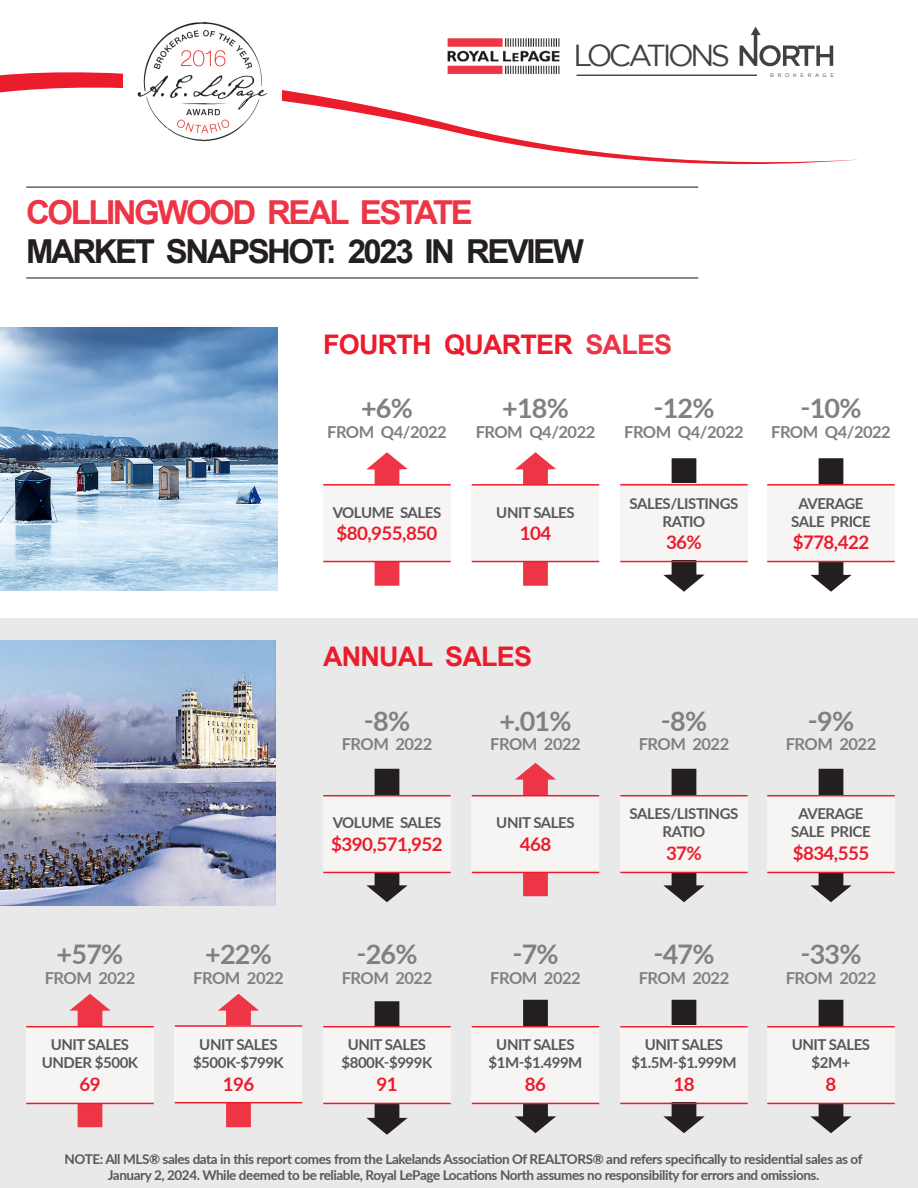
<style>
.page{position:relative;width:918px;height:1188px;background:#fff}
.page>*{position:absolute;margin:0;border:0;box-sizing:border-box;transform-origin:0 0}
.t1{font:700 33px/39px "Arial";letter-spacing:-.075em;color:#231f20}
.t2{font:30.3px "Gotham";letter-spacing:-.115em;color:#414141}
.t3{font:700 27px "Lato";letter-spacing:-.03em;color:#807f84}
.t4{font:700 27px "Arial";letter-spacing:-.03em;color:#eb1c2c}
.t5{font:700 18.75px "Lato";letter-spacing:-.03em;color:#eb1c2c}
.t6{font:700 16.5px "Lato";letter-spacing:-.03em;color:#807f84}
.t7{font:700 15px/18px "Lato";letter-spacing:-.03em;color:#57585a;text-align:center}
.t8{font:700 13.5px/16.2px "Lato";letter-spacing:-.03em;color:#57585a;text-align:center}
.t9{font:5.25px "Gotham";letter-spacing:.7em;color:#414141}
.s1{color:#ed3545}
</style>
<div class="page">
<div style="left:0;top:618px;width:918px;height:570px;background:#eae9ea"></div>
<img style="left:0;top:640px;width:276px;height:266px">
<img style="left:0;top:327px;width:278px;height:264px">
<img style="left:447px;top:38px;width:113px;height:24px">
<svg style="left:740px;top:27px;width:93px;height:37px"></svg>
<svg style="left:0;top:64px;width:858px;height:101px"></svg>
<img style="left:123px;top:21px;width:158px;height:140px">
<svg style="left:218px;top:994px;width:41px;height:133px"></svg>
<svg style="left:663px;top:769px;width:42px;height:133px"></svg>
<svg style="left:663px;top:458px;width:42px;height:134px"></svg>
<svg style="left:515px;top:452px;width:41px;height:134px"></svg>
<svg style="left:366px;top:452px;width:42px;height:134px"></svg>
<svg style="left:515px;top:1000px;width:41px;height:133px"></svg>
<svg style="left:663px;top:1000px;width:42px;height:133px"></svg>
<svg style="left:810px;top:1000px;width:42px;height:133px"></svg>
<svg style="left:69px;top:994px;width:42px;height:133px"></svg>
<svg style="left:810px;top:769px;width:42px;height:133px"></svg>
<svg style="left:810px;top:458px;width:42px;height:134px"></svg>
<hr style="left:26px;top:277px;width:672px;height:2px;background:#595a5c">
<div style="left:620px;top:484px;width:128px;height:76px;background:#f6f5f4"></div>
<hr style="left:26px;top:186px;width:672px;height:2px;background:#595a5c">
<div style="left:472px;top:486px;width:127px;height:76px;background:#f6f5f4"></div>
<div style="left:323px;top:486px;width:128px;height:76px;background:#f6f5f4"></div>
<div style="left:767px;top:486px;width:128px;height:76px;background:#f6f5f4"></div>
<hr style="left:472px;top:484px;width:127px;height:2px;background:#eb1c2c">
<hr style="left:323px;top:484px;width:128px;height:2px;background:#eb1c2c">
<hr style="left:767px;top:484px;width:128px;height:2px;background:#eb1c2c">
<hr style="left:472px;top:561px;width:127px;height:1px;background:#eb1c2c">
<hr style="left:323px;top:561px;width:128px;height:1px;background:#eb1c2c">
<hr style="left:767px;top:561px;width:128px;height:1px;background:#eb1c2c">
<hr style="left:620px;top:484px;width:128px;height:2px;background:#eb1c2c">
<hr style="left:620px;top:561px;width:128px;height:1px;background:#eb1c2c">
<div style="left:620px;top:796px;width:128px;height:76px;background:#f6f5f4"></div>
<svg style="left:515px;top:763px;width:41px;height:133px"></svg>
<svg style="left:366px;top:769px;width:42px;height:133px"></svg>
<div style="left:472px;top:797px;width:127px;height:76px;background:#f6f5f4"></div>
<div style="left:323px;top:797px;width:128px;height:76px;background:#f6f5f4"></div>
<div style="left:767px;top:797px;width:128px;height:76px;background:#f6f5f4"></div>
<hr style="left:472px;top:795px;width:127px;height:1px;background:#eb1c2c">
<hr style="left:323px;top:795px;width:128px;height:1px;background:#eb1c2c">
<hr style="left:767px;top:795px;width:128px;height:1px;background:#eb1c2c">
<hr style="left:472px;top:872px;width:127px;height:1px;background:#eb1c2c">
<hr style="left:323px;top:872px;width:128px;height:1px;background:#eb1c2c">
<hr style="left:767px;top:872px;width:128px;height:1px;background:#eb1c2c">
<hr style="left:620px;top:795px;width:128px;height:1px;background:#eb1c2c">
<hr style="left:620px;top:872px;width:128px;height:1px;background:#eb1c2c">
<div style="left:620px;top:1025px;width:128px;height:77px;background:#f6f5f4"></div>
<svg style="left:366px;top:1001px;width:42px;height:134px"></svg>
<div style="left:472px;top:1028px;width:127px;height:76px;background:#f6f5f4"></div>
<div style="left:323px;top:1028px;width:128px;height:76px;background:#f6f5f4"></div>
<div style="left:767px;top:1028px;width:128px;height:76px;background:#f6f5f4"></div>
<div style="left:26px;top:1028px;width:128px;height:76px;background:#f6f5f4"></div>
<div style="left:175px;top:1025px;width:127px;height:76px;background:#f6f5f4"></div>
<hr style="left:472px;top:1026px;width:127px;height:1px;background:#eb1c2c">
<hr style="left:323px;top:1026px;width:128px;height:1px;background:#eb1c2c">
<hr style="left:767px;top:1026px;width:128px;height:1px;background:#eb1c2c">
<hr style="left:26px;top:1026px;width:128px;height:1px;background:#eb1c2c">
<hr style="left:175px;top:1025px;width:127px;height:2px;background:#eb1c2c">
<hr style="left:472px;top:1103px;width:127px;height:1px;background:#eb1c2c">
<hr style="left:323px;top:1103px;width:128px;height:1px;background:#eb1c2c">
<hr style="left:767px;top:1103px;width:128px;height:1px;background:#eb1c2c">
<hr style="left:26px;top:1103px;width:128px;height:1px;background:#eb1c2c">
<hr style="left:175px;top:1102px;width:127px;height:1px;background:#eb1c2c">
<hr style="left:620px;top:1026px;width:128px;height:1px;background:#eb1c2c">
<hr style="left:620px;top:1103px;width:128px;height:1px;background:#eb1c2c">
<h2 class="t2" style="left:573px;top:39px;width:158px">LOCATIONS</h2>
<p class="t9" style="left:770px;top:72px;width:65px">BROKERAGE</p>
<p class="t1" style="left:26px;top:193px;width:559px"><span class="s1">COLLINGWOOD REAL ESTATE<br></span>MARKET SNAPSHOT: 2023 IN REVIEW</p>
<p class="t4" style="left:323px;top:325px;width:350px">FOURTH QUARTER <span class="s1">SALES</span></p>
<p class="t3" style="left:361px;top:388px;width:53px">+6%</p>
<p class="t6" style="left:327px;top:420px;width:121px">FROM Q4/2022</p>
<p class="t7" style="left:333px;top:502px;width:110px">VOLUME SALES</p>
<p class="t5" style="left:336px;top:519px;width:103px">$80,955,850</p>
<p class="t3" style="left:502px;top:388px;width:68px">+18%</p>
<p class="t6" style="left:476px;top:420px;width:121px">FROM Q4/2022</p>
<p class="t7" style="left:496px;top:502px;width:80px">UNIT SALES</p>
<p class="t5" style="left:520px;top:519px;width:33px">104</p>
<p class="t3" style="left:653px;top:388px;width:63px">-12%</p>
<p class="t6" style="left:624px;top:420px;width:121px">FROM Q4/2022</p>
<p class="t7" style="left:630px;top:493px;width:110px">SALES/LISTINGS<br>RATIO</p>
<p class="t5" style="left:666px;top:528px;width:37px">36%</p>
<p class="t3" style="left:800px;top:388px;width:63px">-10%</p>
<p class="t6" style="left:771px;top:420px;width:121px">FROM Q4/2022</p>
<p class="t7" style="left:791px;top:493px;width:81px">AVERAGE<br>SALE PRICE</p>
<p class="t5" style="left:793px;top:528px;width:78px">$778,422</p>
<p class="t3" style="left:57px;top:934px;width:68px">+57%</p>
<p class="t6" style="left:45px;top:966px;width:92px">FROM 2022</p>
<p class="t7" style="left:51px;top:1035px;width:80px">UNIT SALES</p>
<p class="t7" style="left:42px;top:1053px;width:98px">UNDER $500K</p>
<p class="t5" style="left:79px;top:1070px;width:23px">69</p>
<p class="t3" style="left:205px;top:934px;width:68px">+22%</p>
<p class="t6" style="left:193px;top:966px;width:92px">FROM 2022</p>
<p class="t7" style="left:199px;top:1035px;width:80px">UNIT SALES</p>
<p class="t7" style="left:193px;top:1053px;width:92px">$500K-$799K</p>
<p class="t5" style="left:223px;top:1070px;width:33px">196</p>
<p class="t4" style="left:323px;top:637px;width:210px">ANNUAL SALES</p>
<p class="t3" style="left:364px;top:701px;width:48px">-8%</p>
<p class="t6" style="left:342px;top:732px;width:92px">FROM 2022</p>
<p class="t3" style="left:499px;top:701px;width:74px">+.01%</p>
<p class="t6" style="left:490px;top:732px;width:92px">FROM 2022</p>
<p class="t7" style="left:333px;top:813px;width:110px">VOLUME SALES</p>
<p class="t5" style="left:331px;top:830px;width:113px">$390,571,952</p>
<p class="t7" style="left:496px;top:813px;width:80px">UNIT SALES</p>
<p class="t5" style="left:520px;top:830px;width:33px">468</p>
<p class="t3" style="left:356px;top:934px;width:63px">-26%</p>
<p class="t6" style="left:342px;top:966px;width:92px">FROM 2022</p>
<p class="t3" style="left:512px;top:934px;width:48px">-7%</p>
<p class="t6" style="left:490px;top:966px;width:92px">FROM 2022</p>
<p class="t7" style="left:348px;top:1035px;width:80px">UNIT SALES</p>
<p class="t7" style="left:342px;top:1053px;width:92px">$800K-$999K</p>
<p class="t5" style="left:376px;top:1070px;width:23px">91</p>
<p class="t7" style="left:496px;top:1035px;width:80px">UNIT SALES</p>
<p class="t7" style="left:489px;top:1053px;width:95px">$1M-$1.499M</p>
<p class="t5" style="left:525px;top:1070px;width:23px">86</p>
<p class="t3" style="left:661px;top:701px;width:48px">-8%</p>
<p class="t6" style="left:639px;top:732px;width:92px">FROM 2022</p>
<p class="t7" style="left:630px;top:804px;width:110px">SALES/LISTINGS<br>RATIO</p>
<p class="t5" style="left:666px;top:839px;width:37px">37%</p>
<p class="t3" style="left:653px;top:934px;width:63px">-47%</p>
<p class="t6" style="left:639px;top:966px;width:92px">FROM 2022</p>
<p class="t7" style="left:645px;top:1035px;width:80px">UNIT SALES</p>
<p class="t7" style="left:631px;top:1053px;width:107px">$1.5M-$1.999M</p>
<p class="t5" style="left:673px;top:1070px;width:23px">18</p>
<p class="t3" style="left:808px;top:701px;width:48px">-9%</p>
<p class="t6" style="left:786px;top:732px;width:92px">FROM 2022</p>
<p class="t7" style="left:791px;top:804px;width:81px">AVERAGE<br>SALE PRICE</p>
<p class="t5" style="left:793px;top:839px;width:78px">$834,555</p>
<p class="t3" style="left:800px;top:934px;width:63px">-33%</p>
<p class="t6" style="left:786px;top:966px;width:92px">FROM 2022</p>
<p class="t7" style="left:792px;top:1035px;width:80px">UNIT SALES</p>
<p class="t7" style="left:812px;top:1053px;width:40px">$2M+</p>
<p class="t5" style="left:826px;top:1070px;width:12px">8</p>
<p class="t8" style="left:65px;top:1150px;width:799px">NOTE: All MLS® sales data in this report comes from the Lakelands Association Of REALTORS® and refers specifically to residential sales as of<br>January 2, 2024. While deemed to be reliable, Royal LePage Locations North assumes no responsibility for errors and omissions.</p>
</div>
